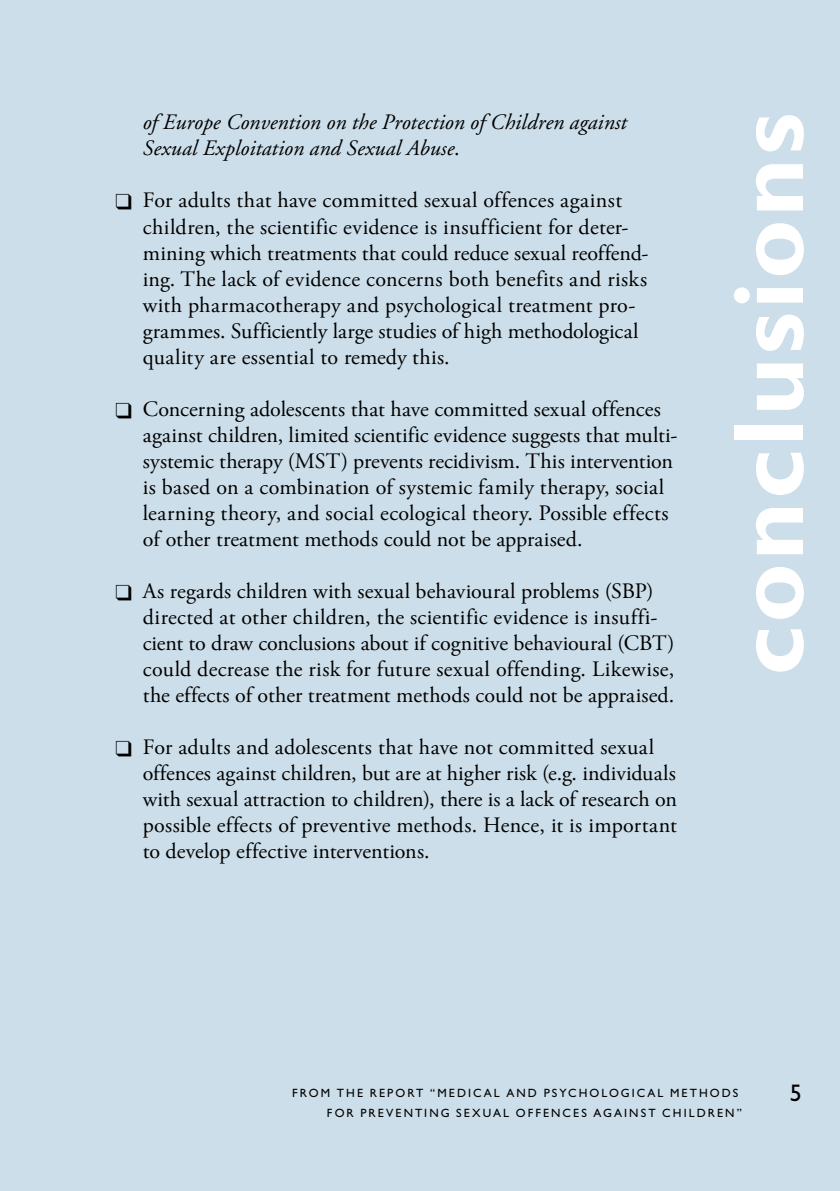
<style>
.page{position:relative;width:840px;height:1191px;background:#fff}
.page>*{position:absolute;margin:0;border:0;box-sizing:border-box;transform-origin:0 0}
.t1{font:700 100px "Gill Alt One";letter-spacing:.03em;color:#fff}
.t2{font:24px "Gill Alt One";color:#000}
.t3{font:22px/26px "SBU Garamond";letter-spacing:.005em;color:#000}
.t4{font:italic 22px/26px "Adobe Garamond";letter-spacing:.005em;color:#000}
.t5{font:12px "Gill Alt One";letter-spacing:.175em;color:#000}
.s1{font-family:"SBU Garamond";font-style:normal}
</style>
<div class="page">
<div style="left:0;top:0;width:839px;height:1191px;background:#ccdee9"></div>
<p class="t4" style="left:143px;top:110px;width:485px">of Europe Convention on the Protection of Children against<br>Sexual Exploitation and Sexual Abuse<span class="s1">.</span></p>
<p class="t3" style="left:143px;top:188px;width:507px">For adults that have committed sexual offences against children, the scientific evidence is insufficient for deter&shy;mining which treatments that could reduce sexual reoffend&shy;ing. The lack of evidence concerns both benefits and risks with pharmacotherapy and psychological treatment pro&shy;grammes. Sufficiently large studies of high methodological quality are essential to remedy this.</p>
<p class="t3" style="left:143px;top:396px;width:536px">Concerning adolescents that have committed sexual offences against children, limited scientific evidence suggests that multi&shy;systemic therapy (MST) prevents recidivism. This intervention is based on a combination of systemic family therapy, social learning theory, and social ecological theory. Possible effects of other treatment methods could not be appraised.</p>
<p class="t3" style="left:143px;top:578px;width:533px">As regards children with sexual behavioural problems (SBP) directed at other children, the scientific evidence is insuffi&shy;cient to draw conclusions about if cognitive behavioural (CBT) could decrease the risk for future sexual offending. Likewise, the effects of other treatment methods could not be appraised.</p>
<p class="t3" style="left:143px;top:734px;width:535px">For adults and adolescents that have not committed sexual offences against children, but are at higher risk (e.g. individuals with sexual attraction to children), there is a lack of research on possible effects of preventive methods. Hence, it is important to develop effective interventions.</p>
<h1 class="t1" style="left:709px;top:675px;width:564px;rotate:-90deg">conclusions</h1>
<p class="t5" style="left:292px;top:1086px;width:19px">FROM</p>
<p class="t5" style="left:337px;top:1086px;width:61px">THE R EPOR</p>
<p class="t5" style="left:416px;top:1086px;width:304px">T “MED ICA L A ND PSYC HO LO GICA L METHODS</p>
<p class="t5" style="left:327px;top:1106px;width:18px">FOR</p>
<p class="t5" style="left:360px;top:1106px;width:382px">PR EVENTING SEXUA L OFFENC ES AGA INST CHILDR EN”</p>
<p class="t2" style="left:789px;top:1078px;width:13px">5</p>
</div>
